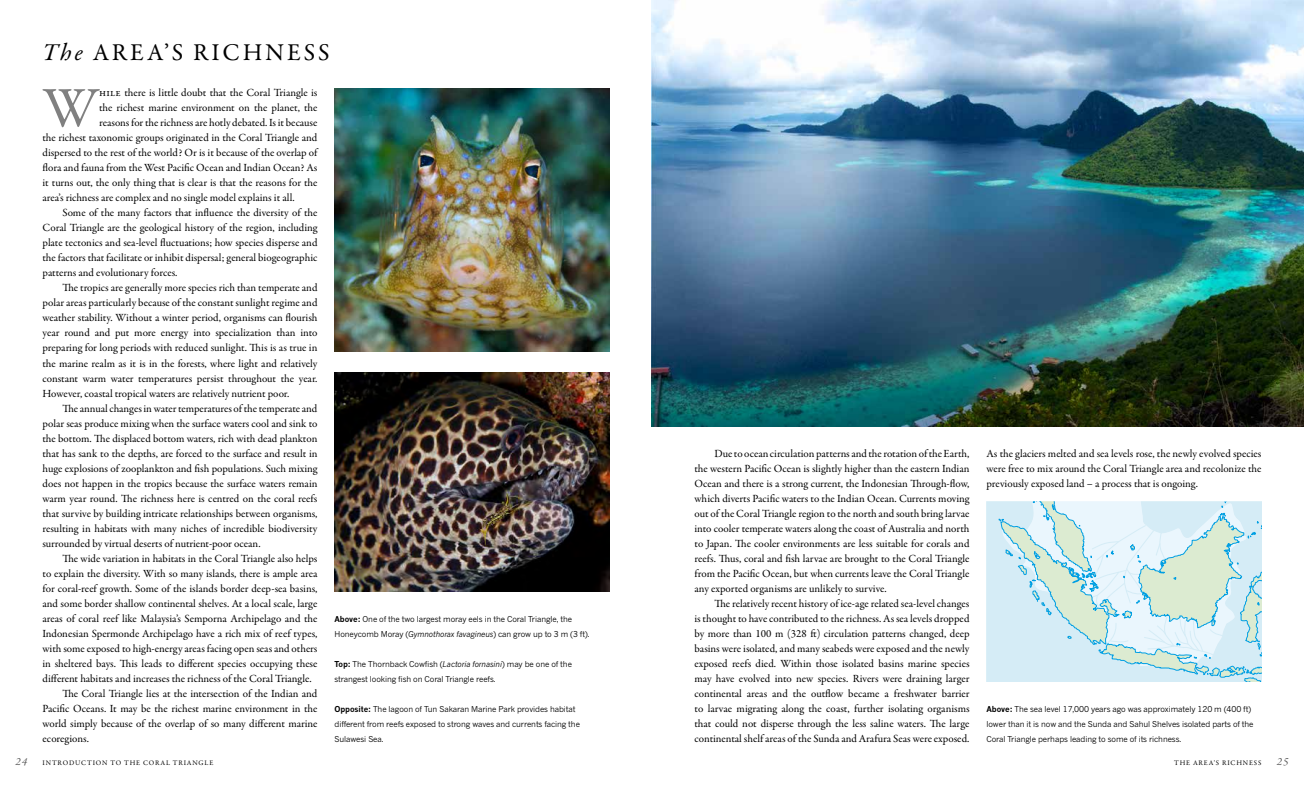
<style>
.page{position:relative;width:1304px;height:789px;background:#fff}
.page>*{position:absolute;margin:0;border:0;box-sizing:border-box;transform-origin:0 0}
.t1{font:57.3px "Garamond Premr Pro";color:#808080}
.t2{font:24.3px "Garamond Premr Pro";letter-spacing:.12em;color:#000}
.t3{font:11px/15px "Garamond Premr Pro";color:#000;text-align:justify}
.t4{font:italic 11px "Garamond Premr Pro";color:#595959}
.t5{font:8px/15px "News Gothic MT Std";letter-spacing:-.01em;color:#000}
.t6{font:7px "Garamond Premr Pro";letter-spacing:.12em;color:#000}
.s1{font-style:italic}
.s2{font-weight:700}
</style>
<div class="page">
<img style="left:652px;top:0;width:652px;height:426px">
<img style="left:334px;top:372px;width:275px;height:219px">
<img style="left:334px;top:88px;width:275px;height:263px">
<svg style="left:986px;top:501px;width:275px;height:180px"></svg>
<h2 class="t2" style="left:43px;top:38px;width:289px"><span class="s1">The</span> AREA’S RICHNESS</h2>
<h1 class="t1" style="left:43px;top:74px;width:58px">W</h1>
<p class="t3" style="left:99px;top:85px;width:220px">hile there is little doubt that the Coral Triangle is</p>
<p class="t3" style="left:99px;top:100px;width:220px">the richest marine environment on the planet, the</p>
<p class="t3" style="left:99px;top:115px;width:220px">reasons for the richness are hotly debated. Is it because</p>
<p class="t3" style="left:43px;top:130px;width:276px">the richest taxonomic groups originated in the Coral Triangle and</p>
<p class="t3" style="left:43px;top:145px;width:278px">dispersed to the rest of the world? Or is it because of the overlap of</p>
<p class="t3" style="left:43px;top:160px;width:276px">flora and fauna from the West Pacific Ocean and Indian Ocean? As</p>
<p class="t3" style="left:43px;top:175px;width:276px">it turns out, the only thing that is clear is that the reasons for the</p>
<p class="t3" style="left:43px;top:190px;width:254px">area’s richness are complex and no single model explains it all.</p>
<p class="t3" style="left:62px;top:205px;width:257px">Some of the many factors that influence the diversity of the</p>
<p class="t3" style="left:43px;top:220px;width:277px">Coral Triangle are the geological history of the region, including</p>
<p class="t3" style="left:43px;top:235px;width:276px">plate tectonics and sea-level fluctuations; how species disperse and</p>
<p class="t3" style="left:43px;top:250px;width:276px">the factors that facilitate or inhibit dispersal; general biogeographic</p>
<p class="t3" style="left:43px;top:265px;width:137px">patterns and evolutionary forces.</p>
<p class="t3" style="left:62px;top:280px;width:257px">The tropics are generally more species rich than temperate and</p>
<p class="t3" style="left:43px;top:295px;width:277px">polar areas particularly because of the constant sunlight regime and</p>
<p class="t3" style="left:43px;top:310px;width:276px">weather stability. Without a winter period, organisms can flourish</p>
<p class="t3" style="left:43px;top:325px;width:276px">year round and put more energy into specialization than into</p>
<p class="t3" style="left:43px;top:340px;width:276px">preparing for long periods with reduced sunlight. This is as true in</p>
<p class="t3" style="left:43px;top:355px;width:277px">the marine realm as it is in the forests, where light and relatively</p>
<p class="t3" style="left:43px;top:370px;width:276px">constant warm water temperatures persist throughout the year.</p>
<p class="t3" style="left:43px;top:385px;width:248px">However, coastal tropical waters are relatively nutrient poor.</p>
<p class="t3" style="left:62px;top:400px;width:257px">The annual changes in water temperatures of the temperate and</p>
<p class="t3" style="left:43px;top:415px;width:276px">polar seas produce mixing when the surface waters cool and sink to</p>
<p class="t3" style="left:43px;top:430px;width:276px">the bottom. The displaced bottom waters, rich with dead plankton</p>
<p class="t3" style="left:43px;top:445px;width:276px">that has sank to the depths, are forced to the surface and result in</p>
<p class="t3" style="left:43px;top:460px;width:277px">huge explosions of zooplankton and fish populations. Such mixing</p>
<p class="t3" style="left:43px;top:475px;width:276px">does not happen in the tropics because the surface waters remain</p>
<p class="t3" style="left:43px;top:490px;width:276px">warm year round. The richness here is centred on the coral reefs</p>
<p class="t3" style="left:43px;top:505px;width:276px">that survive by building intricate relationships between organisms,</p>
<p class="t3" style="left:43px;top:520px;width:277px">resulting in habitats with many niches of incredible biodiversity</p>
<p class="t3" style="left:43px;top:535px;width:220px">surrounded by virtual deserts of nutrient-poor ocean.</p>
<p class="t3" style="left:62px;top:550px;width:257px">The wide variation in habitats in the Coral Triangle also helps</p>
<p class="t3" style="left:43px;top:565px;width:276px">to explain the diversity. With so many islands, there is ample area</p>
<p class="t3" style="left:43px;top:580px;width:276px">for coral-reef growth. Some of the islands border deep-sea basins,</p>
<p class="t3" style="left:43px;top:595px;width:276px">and some border shallow continental shelves. At a local scale, large</p>
<p class="t3" style="left:43px;top:610px;width:277px">areas of coral reef like Malaysia’s Semporna Archipelago and the</p>
<p class="t3" style="left:43px;top:625px;width:276px">Indonesian Spermonde Archipelago have a rich mix of reef types,</p>
<p class="t3" style="left:43px;top:640px;width:276px">with some exposed to high-energy areas facing open seas and others</p>
<p class="t3" style="left:43px;top:655px;width:276px">in sheltered bays. This leads to different species occupying these</p>
<p class="t3" style="left:43px;top:670px;width:271px">different habitats and increases the richness of the Coral Triangle.</p>
<p class="t3" style="left:62px;top:685px;width:257px">The Coral Triangle lies at the intersection of the Indian and</p>
<p class="t3" style="left:43px;top:700px;width:276px">Pacific Oceans. It may be the richest marine environment in the</p>
<p class="t3" style="left:43px;top:715px;width:277px">world simply because of the overlap of so many different marine</p>
<p class="t3" style="left:43px;top:730px;width:48px">ecoregions.</p>
<p class="t5" style="left:334px;top:610px;width:257px"><span class="s2">Above:</span> One of the two largest moray eels in the Coral Triangle, the<br>Honeycomb Moray (<span class="s1">Gymnothorax favagineus</span>) can grow up to 3 m (3 ft).</p>
<p class="t5" style="left:334px;top:655px;width:239px"><span class="s2">Top:</span> The Thornback Cowfish (<span class="s1">Lactoria fornasini</span>) may be one of the strangest looking fish on Coral Triangle reefs.</p>
<p class="t5" style="left:334px;top:700px;width:247px"><span class="s2">Opposite:</span> The lagoon of Tun Sakaran Marine Park provides habitat different from reefs exposed to strong waves and currents facing the<br>Sulawesi Sea.</p>
<p class="t4" style="left:15px;top:754px;width:13px">24</p>
<p class="t6" style="left:43px;top:758px;width:172px">INTRODUCTION TO THE CORAL TRIANGLE</p>
<p class="t3" style="left:694px;top:445px;width:277px;text-indent:20px">Due to ocean circulation patterns and the rotation of the Earth, the western Pacific Ocean is slightly higher than the eastern Indian Ocean and there is a strong current, the Indonesian Through-flow, which diverts Pacific waters to the Indian Ocean. Currents moving out of the Coral Triangle region to the north and south bring larvae into cooler temperate waters along the coast of Australia and north to Japan. The cooler environments are less suitable for corals and reefs. Thus, coral and fish larvae are brought to the Coral Triangle from the Pacific Ocean, but when currents leave the Coral Triangle any exported organisms are unlikely to survive.</p>
<p class="t3" style="left:694px;top:596px;width:277px;text-indent:20px">The relatively recent history of ice-age related sea-level changes is thought to have contributed to the richness. As sea levels dropped by more than 100 m (328 ft) circulation patterns changed, deep basins were isolated, and many seabeds were exposed and the newly exposed reefs died. Within those isolated basins marine species may have evolved into new species. Rivers were draining larger continental areas and the outflow became a freshwater barrier to larvae migrating along the coast, further isolating organisms that could not disperse through the less saline waters. The large continental shelf areas of the Sunda and Arafura Seas were exposed.</p>
<p class="t3" style="left:986px;top:445px;width:276px">As the glaciers melted and sea levels rose, the newly evolved species were free to mix around the Coral Triangle area and recolonize the previously exposed land – a process that is ongoing.</p>
<p class="t5" style="left:986px;top:700px;width:269px"><span class="s2">Above:</span> The sea level 17,000 years ago was approximately 120 m (400 ft) lower than it is now and the Sunda and Sahul Shelves isolated parts of the<br>Coral Triangle perhaps leading to some of its richness.</p>
<p class="t6" style="left:1174px;top:758px;width:89px">THE AREA’S RICHNESS</p>
<p class="t4" style="left:1277px;top:754px;width:13px">25</p>
</div>
